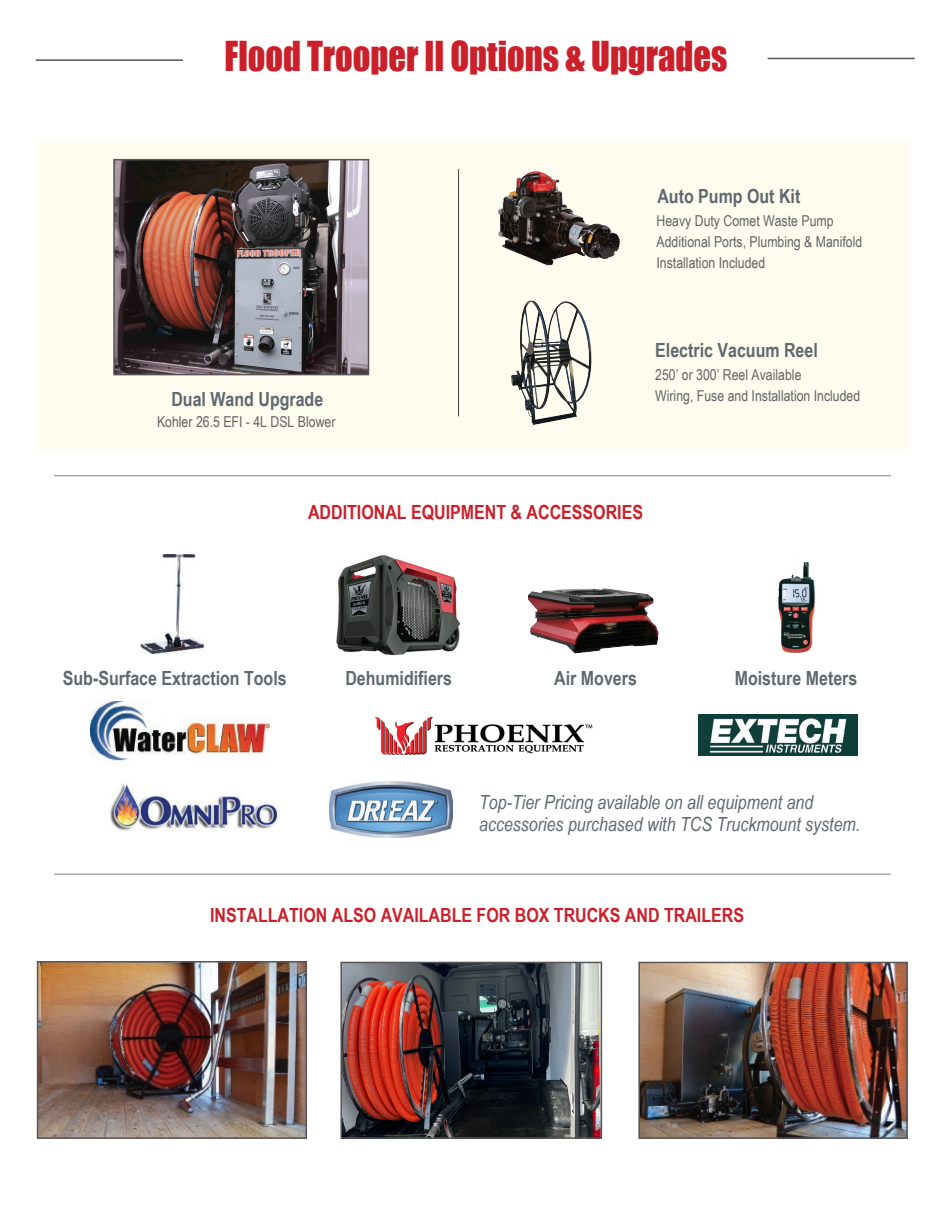
<style>
.page{position:relative;width:945px;height:1215px;background:#fff}
.page>*{position:absolute;margin:0;border:0;box-sizing:border-box;transform-origin:0 0}
.t1{font:37.95px "Impact";color:#cb2029;scale:.91 1}
.t2{font:700 19.5px "Arial Narrow";color:#5f696f}
.t3{font:italic 19.5px/22.5px "Arial Narrow";color:#5f696f}
.t4{font:700 19.5px "Arial Narrow";color:#cb2029}
.t5{font:15px "Arial Narrow";color:#636366}
</style>
<div class="page">
<img style="left:336px;top:555px;width:125px;height:101px">
<div style="left:37px;top:141px;width:872px;height:309px;background:#fdfcee"></div>
<hr style="left:36px;top:59px;width:147px;height:2px;background:#58545a">
<hr style="left:768px;top:58px;width:147px;height:1px;background:#58545a">
<img style="left:116px;top:162px;width:250px;height:210px">
<div style="left:113px;top:159px;width:256px;height:216px;border:2px solid #58545a"></div>
<img style="left:498px;top:171px;width:122px;height:95px">
<hr style="left:458px;top:169px;width:1px;height:247px;background:#231f20">
<hr style="left:54px;top:475px;width:837px;height:1px;background:#58545a">
<img style="left:511px;top:300px;width:81px;height:124px">
<img style="left:90px;top:701px;width:179px;height:60px">
<img style="left:375px;top:716px;width:218px;height:40px">
<img style="left:329px;top:781px;width:123px;height:56px">
<img style="left:109px;top:784px;width:171px;height:46px">
<img style="left:699px;top:715px;width:159px;height:40px">
<img style="left:778px;top:562px;width:38px;height:92px">
<img style="left:140px;top:554px;width:65px;height:100px">
<img style="left:40px;top:964px;width:264px;height:172px">
<div style="left:37px;top:961px;width:270px;height:178px;border:2px solid #58545a"></div>
<img style="left:641px;top:965px;width:264px;height:171px">
<div style="left:638px;top:962px;width:270px;height:177px;border:2px solid #58545a"></div>
<img style="left:343px;top:965px;width:256px;height:171px">
<div style="left:340px;top:962px;width:262px;height:177px;border:2px solid #58545a"></div>
<hr style="left:54px;top:874px;width:837px;height:1px;background:#58545a">
<img style="left:527px;top:588px;width:132px;height:66px">
<p class="t1" style="left:225px;top:27px;width:554px">Flood Trooper II Options &amp; Upgrades</p>
<p class="t2" style="left:657px;top:181px;width:145px">Auto Pump Out Kit</p>
<p class="t5" style="left:657px;top:209px;width:179px">Heavy Duty Comet Waste Pump</p>
<p class="t5" style="left:657px;top:230px;width:207px">Additional Ports, Plumbing &amp; Manifold</p>
<p class="t5" style="left:657px;top:251px;width:110px">Installation Included</p>
<p class="t2" style="left:171px;top:384px;width:153px">Dual Wand Upgrade</p>
<p class="t5" style="left:157px;top:411px;width:180px">Kohler 26.5 EFI - 4L DSL Blower</p>
<p class="t2" style="left:655px;top:336px;width:164px">Electric Vacuum Reel</p>
<p class="t5" style="left:655px;top:364px;width:148px">250’ or 300’ Reel Available</p>
<p class="t5" style="left:655px;top:385px;width:207px">Wiring, Fuse and Installation Included</p>
<p class="t4" style="left:308px;top:497px;width:336px">ADDITIONAL EQUIPMENT &amp; ACCESSORIES</p>
<p class="t2" style="left:63px;top:664px;width:225px">Sub-Surface Extraction Tools</p>
<p class="t2" style="left:345px;top:664px;width:108px">Dehumidifiers</p>
<p class="t2" style="left:554px;top:664px;width:84px">Air Movers</p>
<p class="t2" style="left:735px;top:664px;width:124px">Moisture Meters</p>
<p class="t3" style="left:479px;top:790px;width:383px">Top-Tier Pricing available on all equipment and accessories purchased with TCS Truckmount system.</p>
<p class="t4" style="left:210px;top:900px;width:535px">INSTALLATION ALSO AVAILABLE FOR BOX TRUCKS AND TRAILERS</p>
</div>
